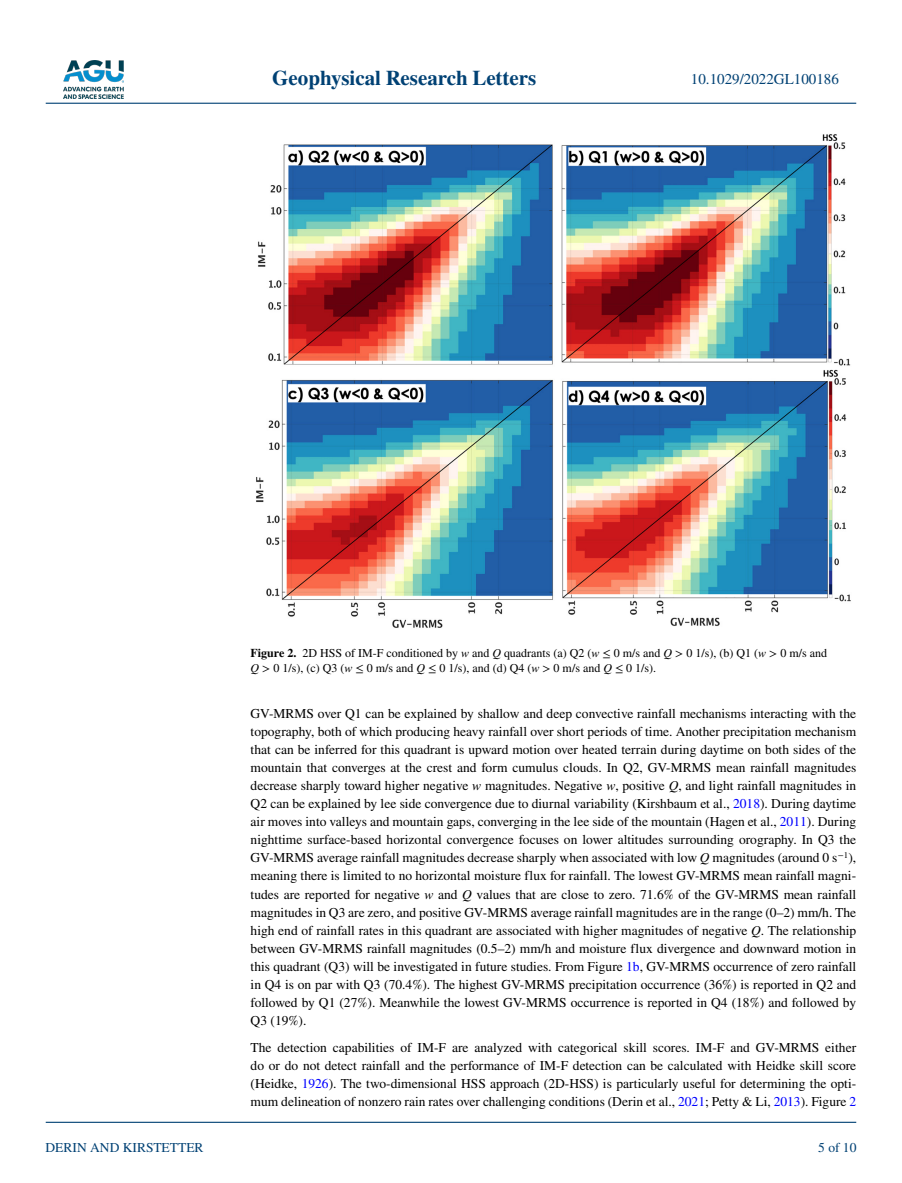
<style>
.page{position:relative;width:902px;height:1183px;background:#fff}
.page>*{position:absolute;margin:0;border:0;box-sizing:border-box;transform-origin:0 0}
.t1{font:700 21px "STIX";color:#004174}
.t2{font:15px "STIX";color:#004174}
.t3{font:13.5px/18px "STIX";color:#000;text-align:justify}
.t4{font:13.5px "STIX";color:#004174}
.t5{font:12px/15px "STIX";color:#000}
.s1{font-weight:700}
.s2{font-style:italic}
.s3{color:#00f}
</style>
<div class="page">
<img style="left:63px;top:60px;width:60px;height:39px">
<hr style="left:46px;top:103px;width:810px;height:1px;background:#004174">
<hr style="left:46px;top:1121px;width:810px;height:1px;background:#004174">
<img style="left:256px;top:134px;width:595px;height:494px">
<h1 class="t1" style="left:272px;top:66px;width:265px">Geophysical Research Letters</h1>
<p class="t2" style="left:691px;top:69px;width:149px">10.1029/2022GL100186</p>
<p class="t4" style="left:45px;top:1138px;width:159px">DERIN AND KIRSTETTER</p>
<p class="t5" style="left:250px;top:646px;width:578px"><span class="s1">Figure 2.</span> 2D HSS of IM-F conditioned by <span class="s2">w</span> and <span class="s2">Q</span> quadrants (a) Q2 (<span class="s2">w</span> ≤ 0 m/s and <span class="s2">Q</span> &gt; 0 1/s), (b) Q1 (<span class="s2">w</span> &gt; 0 m/s and<br><span class="s2">Q</span> &gt; 0 1/s), (c) Q3 (<span class="s2">w</span> ≤ 0 m/s and <span class="s2">Q</span> ≤ 0 1/s), and (d) Q4 (<span class="s2">w</span> &gt; 0 m/s and <span class="s2">Q</span> ≤ 0 1/s).</p>
<p class="t3" style="left:250px;top:705px;width:607px">GV-MRMS over Q1 can be explained by shallow and deep convective rainfall mechanisms interacting with the topography, both of which producing heavy rainfall over short periods of time. Another precipitation mechanism that can be inferred for this quadrant is upward motion over heated terrain during daytime on both sides of the mountain that converges at the crest and form cumulus clouds. In Q2, GV-MRMS mean rainfall magnitudes decrease sharply toward higher negative <span class="s2">w</span> magnitudes. Negative <span class="s2">w</span>, positive <span class="s2">Q</span>, and light rainfall magnitudes in Q2 can be explained by lee side convergence due to diurnal variability (Kirshbaum et al., <span class="s3">2018</span>). During daytime air moves into valleys and mountain gaps, converging in the lee side of the mountain (Hagen et al., <span class="s3">2011</span>). During nighttime surface-based horizontal convergence focuses on lower altitudes surrounding orography. In Q3 the GV-MRMS average rainfall magnitudes decrease sharply when associated with low <span class="s2">Q</span> magnitudes (around 0 s<sup>−1</sup>), meaning there is limited to no horizontal moisture flux for rainfall. The lowest GV-MRMS mean rainfall magni&shy;tudes are reported for negative <span class="s2">w</span> and <span class="s2">Q</span> values that are close to zero. 71.6% of the GV-MRMS mean rainfall magnitudes in Q3 are zero, and positive GV-MRMS average rainfall magnitudes are in the range (0–2) mm/h. The high end of rainfall rates in this quadrant are associated with higher magnitudes of negative <span class="s2">Q</span>. The relationship between GV-MRMS rainfall magnitudes (0.5–2) mm/h and moisture flux divergence and downward motion in this quadrant (Q3) will be investigated in future studies. From Figure <span class="s3">1b</span>, GV-MRMS occurrence of zero rainfall in Q4 is on par with Q3 (70.4%). The highest GV-MRMS precipitation occurrence (36%) is reported in Q2 and followed by Q1 (27%). Meanwhile the lowest GV-MRMS occurrence is reported in Q4 (18%) and followed by Q3 (19%).</p>
<p class="t3" style="left:250px;top:1038px;width:607px">The detection capabilities of IM-F are analyzed with categorical skill scores. IM-F and GV-MRMS either do or do not detect rainfall and the performance of IM-F detection can be calculated with Heidke skill score (Heidke, <span class="s3">1926</span>). The two-dimensional HSS approach (2D-HSS) is particularly useful for determining the opti&shy;mum delineation of nonzero rain rates over challenging conditions (Derin et al., <span class="s3">2021</span>; Petty &amp; Li, <span class="s3">2013</span>). Figure <span class="s3">2</span></p>
<p class="t4" style="left:818px;top:1138px;width:40px">5 of 10</p>
</div>
